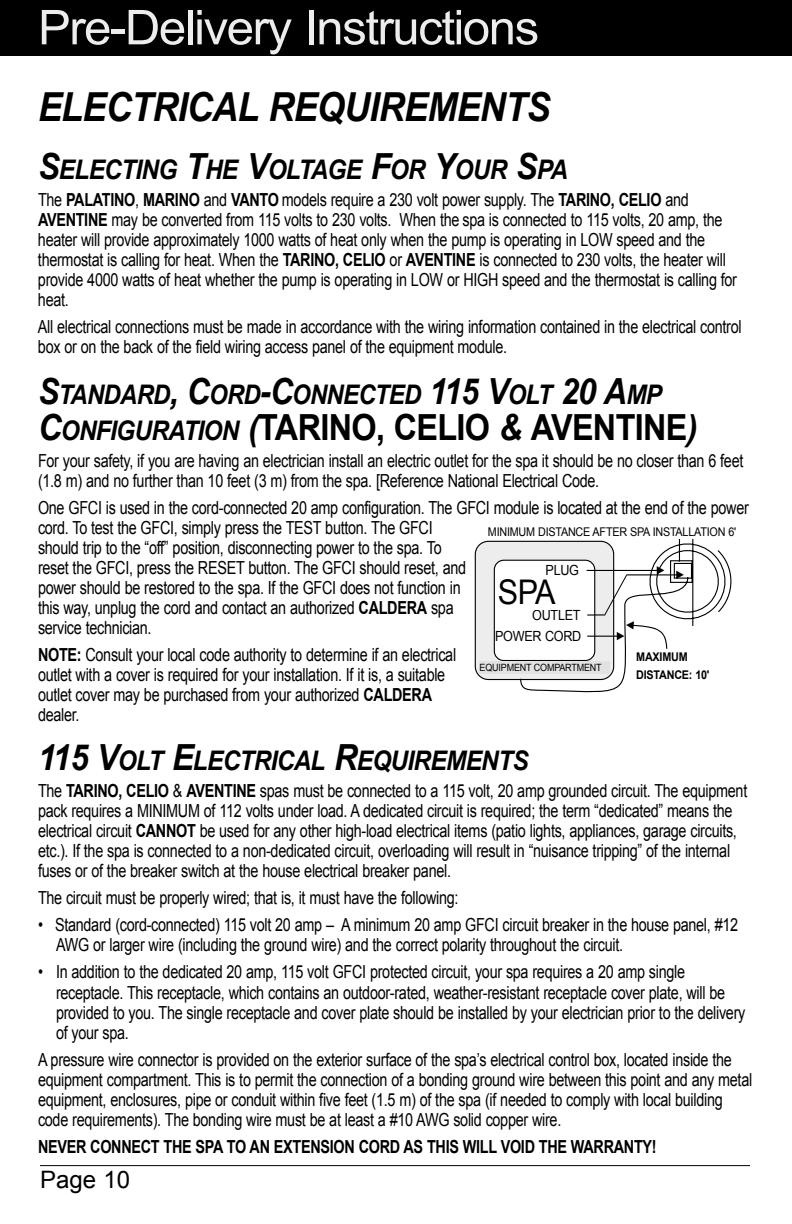
<style>
.page{position:relative;width:792px;height:1224px;background:#fff}
.page>*{position:absolute;margin:0;border:0;box-sizing:border-box;transform-origin:0 0}
.t1{font:48px "Arial Narrow";letter-spacing:-.025em;color:#eceded;scale:1.25 1}
.t2{font:italic 700 40px "Arial";letter-spacing:-.02em;color:#000;scale:.9 1}
.t3{font:700 36px "Arial";letter-spacing:-.02em;color:#000;scale:.9 1}
.t4{font:34px "Arial";color:#000;scale:.9 1}
.t5{font:italic 700 27px "Arial";letter-spacing:-.025em;color:#000;scale:.9 1}
.t6{font:italic 700 27px "Arial";letter-spacing:-.025em;color:#000;scale:.88 1}
.t7{font:24px "Arial";color:#000}
.t8{font:18px/20px "Arial";letter-spacing:-.02em;color:#000;scale:.8 1}
.t9{font:700 18px "Arial";letter-spacing:-.02em;color:#000;scale:.8 1}
.t10{font:14px/21.6px "Arial";letter-spacing:-.02em;color:#000;text-align:right;scale:.9 1}
.t11{font:12px "Arial";letter-spacing:-.02em;color:#000;scale:.9 1}
.t12{font:700 12px/17.2px "Arial";letter-spacing:-.02em;color:#000;scale:.9 1}
.t13{font:10px "Arial";letter-spacing:-.02em;color:#000;scale:.9 1}
.s1{font-size:36px}
.s2{font-weight:700}
.s3{font-style:italic}
.s4{font-style:italic;font-size:27px}
</style>
<div class="page">
<svg style="left:678px;top:55px;width:78px;height:1px"></svg>
<hr style="left:40px;top:1165px;width:710px;height:1px;background:#000">
<div style="left:0;top:0;width:792px;height:55px;background:#000"></div>
<div style="left:475px;top:541px;width:139px;height:139px;background:#ededee;border-radius:13px"></div>
<svg style="left:493px;top:539px;width:239px;height:154px"></svg>
<svg style="left:587px;top:566px;width:97px;height:83px"></svg>
<div style="left:636px;top:653px;width:87px;height:41px;background:#fff"></div>
<div style="left:546px;top:565px;width:40px;height:17px;background:#fff"></div>
<div style="left:532px;top:609px;width:53px;height:16px;background:#fff"></div>
<div style="left:495px;top:631px;width:92px;height:16px;background:#fff"></div>
<div style="left:498px;top:579px;width:68px;height:30px;background:#fff"></div>
<div style="left:480px;top:661px;width:130px;height:12px;background:#e1e2e4"></div>
<h1 class="t1" style="left:38px;top:-8px;width:402px">Pre-Delivery Instructions</h1>
<h2 class="t2" style="left:38px;top:80px;width:571px">ELECTRICAL REQUIREMENTS</h2>
<h3 class="t5" style="left:38px;top:151px;width:591px"><span class="s1">S</span>ELECTING <span class="s1">T</span>HE <span class="s1">V</span>OLTAGE <span class="s1">F</span>OR <span class="s1">Y</span>OUR <span class="s1">S</span>PA</h3>
<p class="t8" style="left:38px;top:190px;width:875px">The <span class="s2">PALATINO</span>, <span class="s2">MARINO</span> and <span class="s2">VANTO</span> models require a 230 volt power supply. The <span class="s2">TARINO, CELIO</span> and <span class="s2">AVENTINE</span> may be converted from 115 volts to 230 volts. When the spa is connected to 115 volts, 20 amp, the heater will provide approximately 1000 watts of heat only when the pump is operating in LOW speed and the thermostat is calling for heat. When the <span class="s2">TARINO, CELIO</span> or <span class="s2">AVENTINE</span> is connected to 230 volts, the heater will provide 4000 watts of heat whether the pump is operating in LOW or HIGH speed and the thermostat is calling for heat.</p>
<p class="t8" style="left:38px;top:317px;width:881px">All electrical connections must be made in accordance with the wiring information contained in the electrical control box or on the back of the field wiring access panel of the equipment module.</p>
<h3 class="t6" style="left:38px;top:376px;width:711px"><span class="s1">S</span>TANDARD<span class="s1">, C</span>ORD<span class="s1">-C</span>ONNECTED <span class="s1">115 V</span>OLT <span class="s1">20 A</span>MP</h3>
<h3 class="t3" style="left:38px;top:403px;width:735px"><span class="s3">C</span><span class="s4">ONFIGURATION</span> <span class="s3">(</span>TARINO, CELIO <span class="s3">&amp;</span> AVENTINE<span class="s3">)</span></h3>
<p class="t8" style="left:38px;top:451px;width:883px">For your safety, if you are having an electrician install an electric outlet for the spa it should be no closer than 6 feet (1.8 m) and no further than 10 feet (3 m) from the spa. [Reference National Electrical Code.</p>
<p class="t8" style="left:38px;top:498px;width:890px">One GFCI is used in the cord-connected 20 amp configuration. The GFCI module is located at the end of the power cord. To test the GFCI, simply press the TEST button. The GFCI<br>should trip to the “off” position, disconnecting power to the spa. To<br>reset the GFCI, press the RESET button. The GFCI should reset, and<br>power should be restored to the spa. If the GFCI does not function in<br>this way, unplug the cord and contact an authorized <span class="s2">CALDERA</span> spa<br>service technician.</p>
<p class="t8" style="left:38px;top:645px;width:524px"><span class="s2">NOTE:</span> Consult your local code authority to determine if an electrical outlet with a cover is required for your installation. If it is, a suitable outlet cover may be purchased from your authorized <span class="s2">CALDERA </span>dealer.</p>
<h3 class="t5" style="left:38px;top:742px;width:547px"><span class="s1">115 V</span>OLT <span class="s1">E</span>LECTRICAL <span class="s1">R</span>EQUIREMENTS</h3>
<p class="t8" style="left:38px;top:781px;width:888px">The <span class="s2">TARINO, CELIO</span> &amp; <span class="s2">AVENTINE</span> spas must be connected to a 115 volt, 20 amp grounded circuit. The equipment pack requires a MINIMUM of 112 volts under load. A dedicated circuit is required; the term “dedicated” means the electrical circuit <span class="s2">CANNOT</span> be used for any other high-load electrical items (patio lights, appliances, garage circuits, etc.). If the spa is connected to a non-dedicated circuit, overloading will result in “nuisance tripping” of the internal fuses or of the breaker switch at the house electrical breaker panel.</p>
<p class="t8" style="left:38px;top:888px;width:527px">The circuit must be properly wired; that is, it must have the following:</p>
<p class="t8" style="left:56px;top:915px;width:854px;text-indent:-18px">• Standard (cord-connected) 115 volt 20 amp – A minimum 20 amp GFCI circuit breaker in the house panel, #12<br>AWG or larger wire (including the ground wire) and the correct polarity throughout the circuit.</p>
<p class="t8" style="left:56px;top:962px;width:863px;text-indent:-18px">• In addition to the dedicated 20 amp, 115 volt GFCI protected circuit, your spa requires a 20 amp single receptacle. This receptacle, which contains an outdoor-rated, weather-resistant receptacle cover plate, will be provided to you. The single receptacle and cover plate should be installed by your electrician prior to the delivery of your spa.</p>
<p class="t8" style="left:38px;top:1050px;width:894px">A pressure wire connector is provided on the exterior surface of the spa’s electrical control box, located inside the equipment compartment. This is to permit the connection of a bonding ground wire between this point and any metal equipment, enclosures, pipe or conduit within five feet (1.5 m) of the spa (if needed to comply with local building code requirements). The bonding wire must be at least a #10 AWG solid copper wire.</p>
<p class="t9" style="left:38px;top:1135px;width:775px">NEVER CONNECT THE SPA TO AN EXTENSION CORD AS THIS WILL VOID THE WARRANTY!</p>
<h3 class="t7" style="left:40px;top:1164px;width:92px">Page 10</h3>
<p class="t11" style="left:488px;top:524px;width:277px">MINIMUM DISTANCE AFTER SPA INSTALLATION 6'</p>
<p class="t10" style="left:546px;top:559px;width:39px">PLUG</p>
<p class="t10" style="left:495px;top:604px;width:97px">OUTLET<br>POWER CORD</p>
<h3 class="t4" style="left:498px;top:570px;width:66px">SPA</h3>
<p class="t12" style="left:636px;top:649px;width:83px">MAXIMUM<br>DISTANCE: 10'</p>
<p class="t13" style="left:480px;top:660px;width:137px">EQUIPMENT COMPARTMENT</p>
</div>
